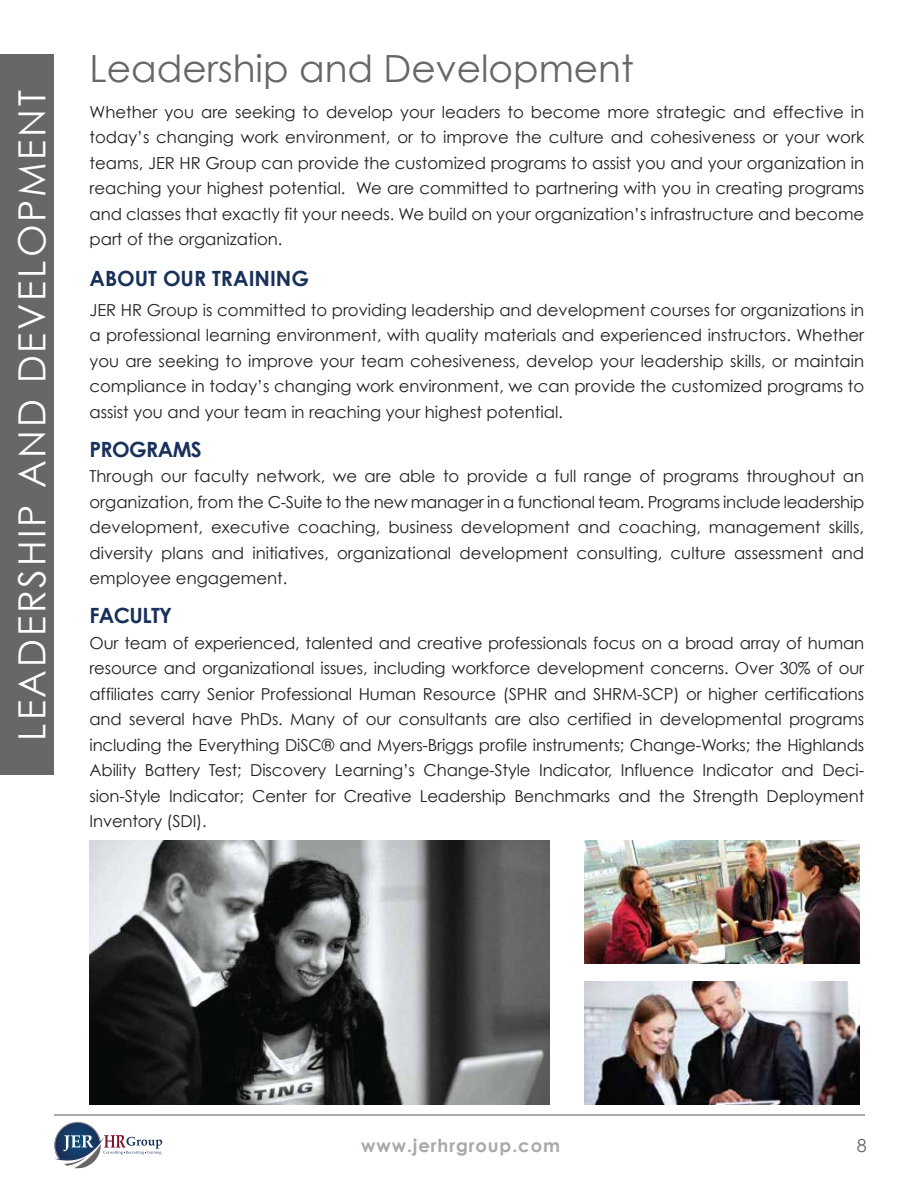
<style>
.page{position:relative;width:918px;height:1188px;background:#fff}
.page>*{position:absolute;margin:0;border:0;box-sizing:border-box;transform-origin:0 0}
.t1{font:37.5px "Century Gothic";color:#676767}
.t2{font:37.5px "Century Gothic";letter-spacing:.075em;color:#fff}
.t3{font:700 21px "Century Gothic";letter-spacing:-.015em;color:#19305a}
.t4{font:700 18px "Century Gothic";letter-spacing:.05em;color:#a7a9ac}
.t5{font:18px "Century Gothic";color:#636466}
.t6{font:16.5px/25.5px "Century Gothic";color:#231f20;text-align:justify}
</style>
<div class="page">
<img style="left:584px;top:981px;width:275px;height:124px">
<img style="left:584px;top:840px;width:275px;height:124px">
<hr style="left:54px;top:1114px;width:810px;height:1px;background:#a7a9ac">
<img style="left:90px;top:840px;width:459px;height:265px">
<svg style="left:54px;top:1122px;width:108px;height:47px"></svg>
<div style="left:0;top:54px;width:54px;height:721px;background:#676767"></div>
<h1 class="t2" style="left:9px;top:741px;width:652px;rotate:-90deg">LEADERSHIP AND DEVELOPMENT</h1>
<h1 class="t1" style="left:90px;top:45px;width:546px">Leadership and Development</h1>
<p class="t6" style="left:90px;top:99px;width:776px">Whether you are seeking to develop your leaders to become more strategic and effective in today’s changing work environment, or to improve the culture and cohesiveness or your work teams, JER HR Group can provide the customized programs to assist you and your organization in reaching your highest potential. We are committed to partnering with you in creating programs and classes that exactly fit your needs. We build on your organization’s infrastructure and become part of the organization.</p>
<p class="t3" style="left:90px;top:262px;width:221px">ABOUT OUR TRAINING</p>
<p class="t6" style="left:90px;top:297px;width:776px">JER HR Group is committed to providing leadership and development courses for organizations in a professional learning environment, with quality materials and experienced instructors. Whether you are seeking to improve your team cohesiveness, develop your leadership skills, or maintain compliance in today’s changing work environment, we can provide the customized programs to assist you and your team in reaching your highest potential.</p>
<p class="t3" style="left:90px;top:433px;width:114px">PROGRAMS</p>
<p class="t6" style="left:90px;top:463px;width:776px">Through our faculty network, we are able to provide a full range of programs throughout an organization, from the C-Suite to the new manager in a functional team. Programs include leadership development, executive coaching, business development and coaching, management skills, diversity plans and initiatives, organizational development consulting, culture assessment and employee engagement.</p>
<p class="t3" style="left:90px;top:600px;width:84px">FACULTY</p>
<p class="t6" style="left:90px;top:630px;width:776px">Our team of experienced, talented and creative professionals focus on a broad array of human resource and organizational issues, including workforce development concerns. Over 30% of our affiliates carry Senior Professional Human Resource (SPHR and SHRM-SCP) or higher certifications and several have PhDs. Many of our consultants are also certified in developmental programs including the Everything DiSC® and Myers-Briggs profile instruments; Change-Works; the Highlands Ability Battery Test; Discovery Learning’s Change-Style Indicator, Influence Indicator and Deci&shy;sion-Style Indicator; Center for Creative Leadership Benchmarks and the Strength Deployment Inventory (SDI).</p>
<p class="t4" style="left:361px;top:1132px;width:200px">www.jerhrgroup.com</p>
<p class="t5" style="left:857px;top:1135px;width:11px">8</p>
</div>
